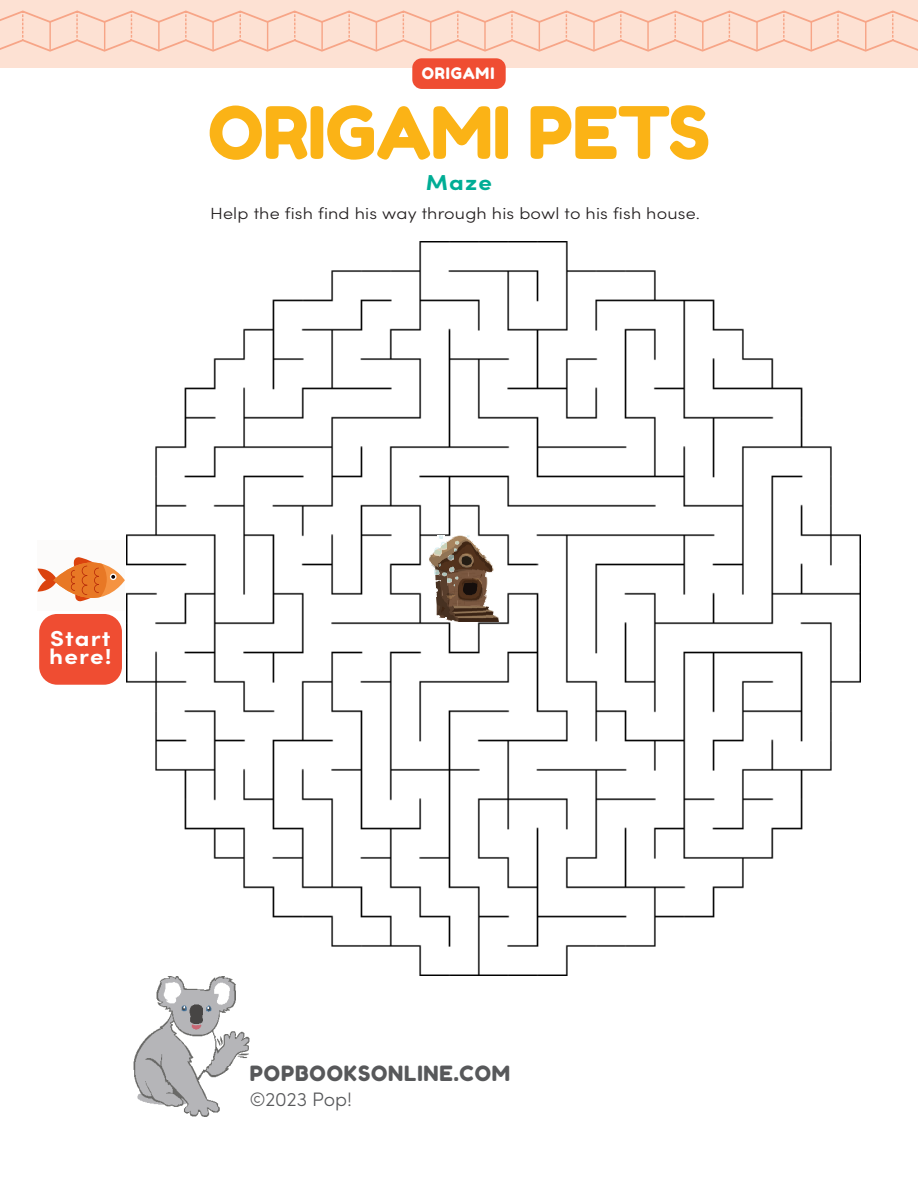
<style>
.page{position:relative;width:918px;height:1188px;background:#fff}
.page>*{position:absolute;margin:0;border:0;box-sizing:border-box;transform-origin:0 0}
.Book_Title{font:72px "Fredoka One";letter-spacing:-.01em;color:#fbb316}
.Game_Type{font:700 21.75px/18px "Sofia Pro";letter-spacing:.05em;color:#fff;scale:1.11 1}
.Game_Type-2{font:700 21.75px "Sofia Pro";color:#00ad95;scale:1.11 1}
.t1{font:21px "Fredoka One";letter-spacing:.04em;color:#57585a}
.t2{font:300 19.5px "Sofia Pro";color:#57585a}
.Directions{font:300 16.2px "Sofia Pro";letter-spacing:.01em;color:#231f20;scale:1.11 1}
.t3{font:15.75px "Fredoka One";letter-spacing:.06em;color:#fff}
</style>
<div class="page">
<div style="left:0;top:0;width:918px;height:68px;background:#fde1d3"></div>
<svg style="left:0;top:10px;width:918px;height:42px;background:#fcd9c8"></svg>
<img style="left:134px;top:976px;width:115px;height:140px">
<div style="left:412px;top:58px;width:94px;height:31px;background:#ef4d32;border-radius:9px"></div>
<img style="left:127px;top:241px;width:734px;height:735px">
<div style="left:39px;top:614px;width:83px;height:71px;background:#ef4d32;border-radius:18px"></div>
<div style="left:37px;top:540px;width:88px;height:71px;background:#fcfbfa"></div>
<svg style="left:37px;top:557px;width:88px;height:45px"></svg>
<img style="left:455px;top:536px;width:12px;height:86px">
<img style="left:450px;top:538px;width:5px;height:83px">
<img style="left:465px;top:538px;width:5px;height:84px">
<svg style="left:437px;top:536px;width:7px;height:4px"></svg>
<img style="left:447px;top:540px;width:3px;height:80px">
<img style="left:469px;top:540px;width:3px;height:82px">
<img style="left:440px;top:542px;width:7px;height:76px">
<img style="left:472px;top:542px;width:2px;height:80px">
<img style="left:437px;top:544px;width:3px;height:73px">
<img style="left:474px;top:544px;width:2px;height:78px">
<img style="left:476px;top:546px;width:1px;height:76px">
<img style="left:477px;top:548px;width:2px;height:74px">
<img style="left:479px;top:551px;width:3px;height:71px">
<img style="left:482px;top:553px;width:1px;height:69px">
<img style="left:483px;top:555px;width:1px;height:67px">
<img style="left:484px;top:557px;width:1px;height:47px">
<svg style="left:485px;top:558px;width:9px;height:42px"></svg>
<img style="left:484px;top:606px;width:3px;height:16px">
<svg style="left:430px;top:549px;width:9px;height:68px"></svg>
<svg style="left:487px;top:607px;width:11px;height:15px"></svg>
<p class="t3" style="left:422px;top:64px;width:74px">ORIGAMI</p>
<p class="Book_Title" style="left:208px;top:89px;width:504px">ORIGAMI PETS</p>
<p class="Game_Type-2" style="left:426px;top:166px;width:61px">Maze</p>
<p class="Directions" style="left:210px;top:202px;width:443px">Help the fish find his way through his bowl to his fish house.</p>
<p class="Game_Type" style="left:49px;top:627px;width:58px">Start here!</p>
<p class="t1" style="left:250px;top:1061px;width:262px">POPBOOKSONLINE.COM</p>
<p class="t2" style="left:250px;top:1085px;width:104px">©2023 Pop!</p>
</div>
